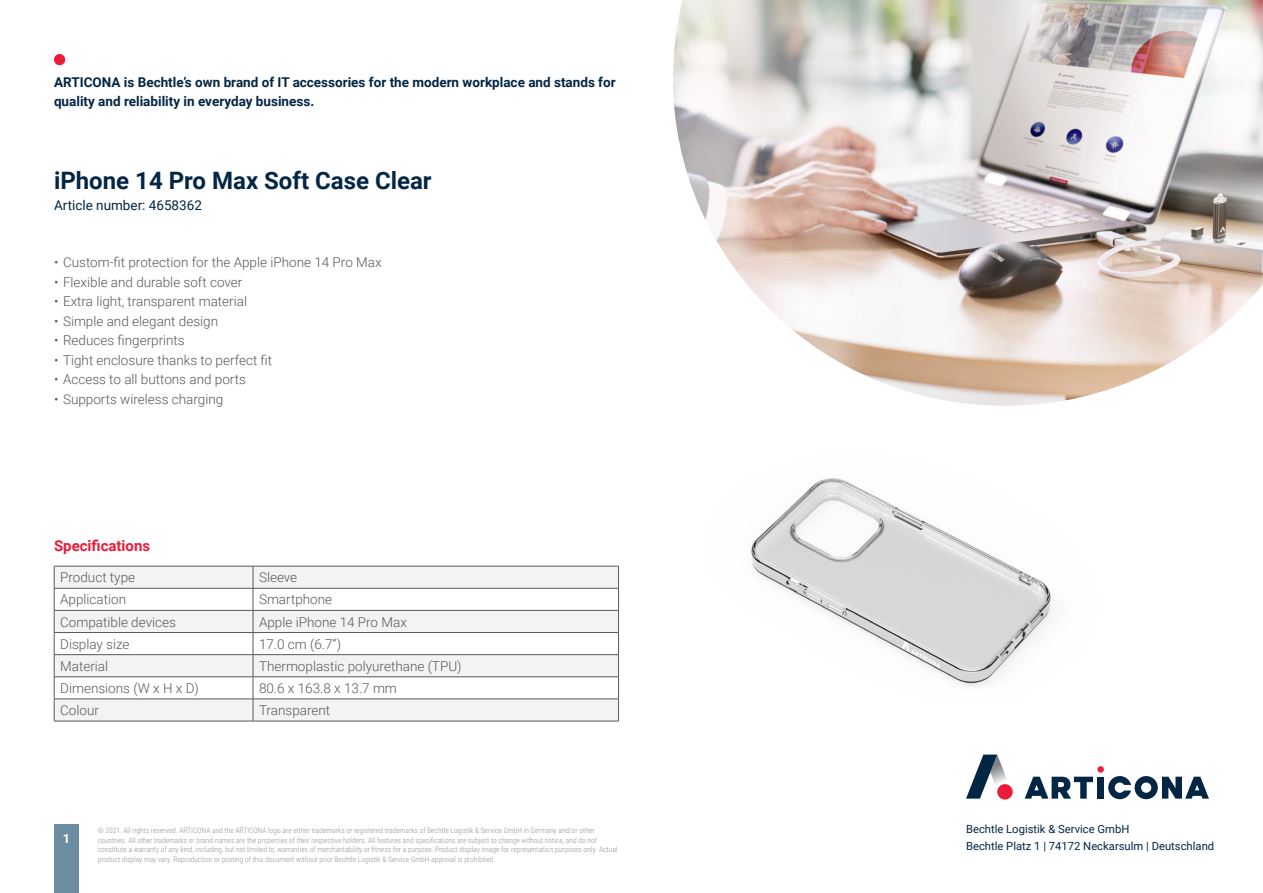
<style>
.page{position:relative;width:1263px;height:893px;background:#fff}
.page>*{position:absolute;margin:0;border:0;box-sizing:border-box;transform-origin:0 0}
.t1{font:700 24px "Roboto";color:#042645}
.t2{font:700 15px "Roboto";color:#ed1a3a}
.t3{font:300 13.5px "Roboto";color:#57585a}
.t4{font:700 13.5px/19.5px "Roboto";color:#042645}
.t5{font:13.5px "Roboto";color:#042645}
.t6{font:700 12.75px "Roboto";color:#fff}
.t7{font:11.25px/16.5px "Roboto";color:#042645}
.t8{font:300 7.5px/9.8px "Roboto Condensed";color:#939598}
</style>
<div class="page">
<img style="left:751px;top:478px;width:301px;height:277px">
<div style="left:54px;top:825px;width:25px;height:68px;background:#6b8ca1"></div>
<div style="left:54px;top:54px;width:11px;height:11px;background:#ed1a3a;border-radius:50%"></div>
<div style="left:1097px;top:766px;width:7px;height:7px;background:#ed1a3a;border-radius:50%"></div>
<svg style="left:1025px;top:777px;width:68px;height:22px"></svg>
<div style="left:1097px;top:777px;width:7px;height:22px;background:#042645"></div>
<svg style="left:1108px;top:776px;width:101px;height:23px"></svg>
<svg style="left:966px;top:755px;width:47px;height:44px"></svg>
<div style="left:997px;top:784px;width:16px;height:15px;background:#ed1a3a;border-radius:50%"></div>
<img style="left:673px;top:0;width:590px;height:406px">
<svg style="left:54px;top:566px;width:565px;height:155px"></svg>
<hr style="left:54px;top:721px;width:199px;height:1px;background:#57585a">
<hr style="left:253px;top:721px;width:366px;height:1px;background:#57585a">
<h3 class="t4" style="left:54px;top:72px;width:563px">ARTICONA is Bechtle’s own brand of IT accessories for the modern workplace and stands for quality and reliability in everyday business.</h3>
<h1 class="t1" style="left:54px;top:164px;width:379px">iPhone 14 Pro Max Soft Case Clear</h1>
<h3 class="t5" style="left:54px;top:196px;width:149px">Article number: 4658362</h3>
<h3 class="t3" style="left:54px;top:253px;width:329px">• Custom-fit protection for the Apple iPhone 14 Pro Max</h3>
<h3 class="t3" style="left:54px;top:273px;width:190px">• Flexible and durable soft cover</h3>
<h3 class="t3" style="left:54px;top:292px;width:195px">• Extra light, transparent material</h3>
<h3 class="t3" style="left:54px;top:312px;width:166px">• Simple and elegant design</h3>
<h3 class="t3" style="left:54px;top:331px;width:132px">• Reduces fingerprints</h3>
<h3 class="t3" style="left:54px;top:351px;width:220px">• Tight enclosure thanks to perfect fit</h3>
<h3 class="t3" style="left:54px;top:370px;width:193px">• Access to all buttons and ports</h3>
<h3 class="t3" style="left:54px;top:390px;width:171px">• Supports wireless charging</h3>
<h2 class="t2" style="left:54px;top:536px;width:98px">Specifications</h2>
<h3 class="t3" style="left:60px;top:568px;width:76px">Product type</h3>
<h3 class="t3" style="left:259px;top:568px;width:40px">Sleeve</h3>
<h3 class="t3" style="left:60px;top:590px;width:67px">Application</h3>
<h3 class="t3" style="left:259px;top:590px;width:75px">Smartphone</h3>
<h3 class="t3" style="left:60px;top:612px;width:117px">Compatible devices</h3>
<h3 class="t3" style="left:259px;top:612px;width:149px">Apple iPhone 14 Pro Max</h3>
<h3 class="t3" style="left:60px;top:634px;width:71px">Display size</h3>
<h3 class="t3" style="left:259px;top:634px;width:84px">17.0 cm (6.7“)</h3>
<h3 class="t3" style="left:60px;top:656px;width:50px">Material</h3>
<h3 class="t3" style="left:259px;top:656px;width:204px">Thermoplastic polyurethane (TPU)</h3>
<h3 class="t3" style="left:60px;top:679px;width:140px">Dimensions (W x H x D)</h3>
<h3 class="t3" style="left:259px;top:679px;width:139px">80.6 x 163.8 x 13.7 mm</h3>
<h3 class="t3" style="left:60px;top:701px;width:40px">Colour</h3>
<h3 class="t3" style="left:259px;top:701px;width:73px">Transparent</h3>
<h3 class="t6" style="left:63px;top:829px;width:9px">1</h3>
<h3 class="t7" style="left:966px;top:821px;width:250px">Bechtle Logistik &amp; Service GmbH<br>Bechtle Platz 1 | 74172 Neckarsulm | Deutschland</h3>
<p class="t8" style="left:98px;top:825px;width:521px">© 2021. All rights reserved. ARTICONA and the ARTICONA logo are either trademarks or registered trademarks of Bechtle Logistik &amp; Service GmbH in Germany and/or other countries. All other trademarks or brand names are the properties of their respective holders. All features and specifications are subject to change without notice, and do not constitute a warranty of any kind, including, but not limited to, warranties of merchantability or fitness for a purpose. Product display image for representation purposes only. Actual product display may vary. Reproduction or posting of this document without prior Bechtle Logistik &amp; Service GmbH approval is prohibited.</p>
</div>
